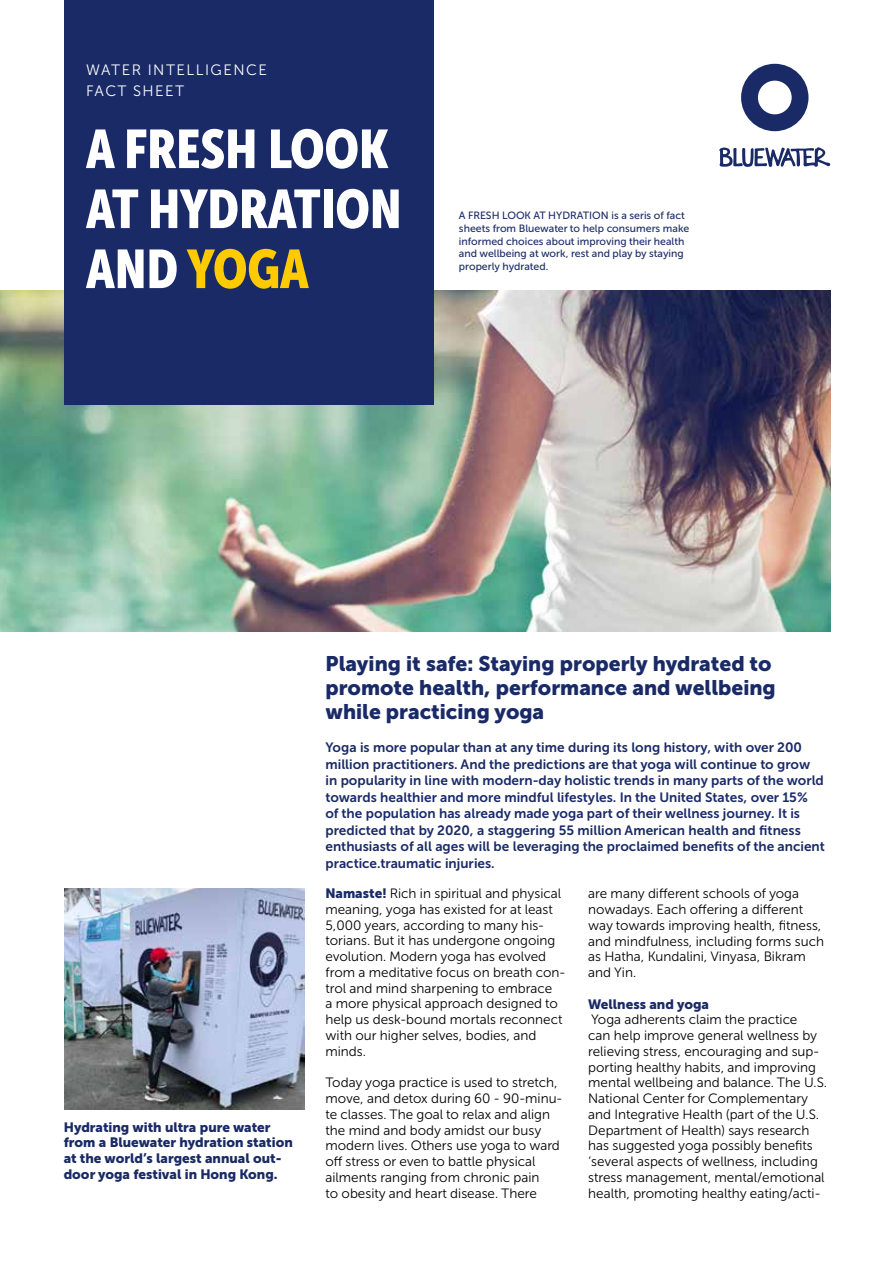
<style>
.page{position:relative;width:893px;height:1263px;background:#fff}
.page>*{position:absolute;margin:0;border:0;box-sizing:border-box;transform-origin:0 0}
.t1{font:54px/60px "Museo Sans Cond 900";color:#fff}
.t2{font:21px/24px "Museo Sans Cyrl 900";color:#192a67}
.t3{font:15px/21px "Museo Sans Cyrl 300";letter-spacing:.1em;color:#fff}
.t4{font:13.5px/15.8px "Museo Sans Cyrl 300";color:#000}
.t5{font:13.5px/16.5px "Museo Sans Cyrl 700";color:#192a67}
.t6{font:13.5px/15.8px "Museo Sans Cyrl 900";color:#192a67}
.t7{font:10.5px/12.6px "Museo Sans Cyrl 500";color:#192a67}
.s1{color:#ffca00}
.s2{font-family:"Museo Sans Cyrl 900";color:#192a67}
</style>
<div class="page">
<img style="left:0;top:291px;width:830px;height:340px">
<div style="left:64px;top:0;width:369px;height:404px;background:#192a67"></div>
<svg style="left:719px;top:147px;width:111px;height:20px"></svg>
<svg style="left:741px;top:64px;width:67px;height:67px"></svg>
<img style="left:65px;top:888px;width:240px;height:221px">
<p class="t3" style="left:86px;top:60px;width:182px">WATER INTELLIGENCE<br>FACT SHEET</p>
<h1 class="t1" style="left:86px;top:119px;width:317px">A FRESH LOOK<br>AT HYDRATION<br>AND <span class="s1">YOGA</span></h1>
<p class="t7" style="left:459px;top:209px;width:232px">A FRESH LOOK AT HYDRATION is a seris of fact sheets from Bluewater to help consumers make informed choices about improving their health and wellbeing at work, rest and play by staying properly hydrated.</p>
<p class="t6" style="left:64px;top:1119px;width:230px">Hydrating with ultra pure water from a Bluewater hydration station at the world’s largest annual out&shy;door yoga festival in Hong Kong.</p>
<h2 class="t2" style="left:325px;top:652px;width:452px">Playing it safe: Staying properly hydrated to promote health, performance and wellbeing while practicing yoga</h2>
<p class="t5" style="left:325px;top:739px;width:501px">Yoga is more popular than at any time during its long history, with over 200 million practitioners. And the predictions are that yoga will continue to grow in popularity in line with modern-day holistic trends in many parts of the world towards healthier and more mindful lifestyles. In the United States, over 15%<br>of the population has already made yoga part of their wellness journey. It is predicted that by 2020, a staggering 55 million American health and fitness enthusiasts of all ages will be leveraging the proclaimed benefits of the ancient practice.traumatic injuries.</p>
<p class="t4" style="left:325px;top:886px;width:241px"><span class="s2">Namaste!</span> Rich in spiritual and physical meaning, yoga has existed for at least 5,000 years, according to many his&shy;torians. But it has undergone ongoing evolution. Modern yoga has evolved from a meditative focus on breath con&shy;trol and mind sharpening to embrace<br>a more physical approach designed to help us desk-bound mortals reconnect with our higher selves, bodies, and minds.</p>
<p class="t4" style="left:325px;top:1075px;width:238px">Today yoga practice is used to stretch, move, and detox during 60 - 90-minu&shy;te classes. The goal to relax and align the mind and body amidst our busy modern lives. Others use yoga to ward off stress or even to battle physical ailments ranging from chronic pain<br>to obesity and heart disease. There</p>
<p class="t4" style="left:588px;top:886px;width:237px">are many different schools of yoga nowadays. Each offering a different way towards improving health, fitness, and mindfulness, including forms such as Hatha, Kundalini, Vinyasa, Bikram and Yin.</p>
<p class="t6" style="left:588px;top:996px;width:122px">Wellness and yoga</p>
<p class="t4" style="left:588px;top:1012px;width:240px">Yoga adherents claim the practice<br>can help improve general wellness by relieving stress, encouraging and sup&shy;porting healthy habits, and improving mental wellbeing and balance. The U.S.<br>National Center for Complementary and Integrative Health (part of the U.S.<br>Department of Health) says research has suggested yoga possibly benefits ‘several aspects of wellness, including stress management, mental/emotional health, promoting healthy eating/acti-</p>
</div>
